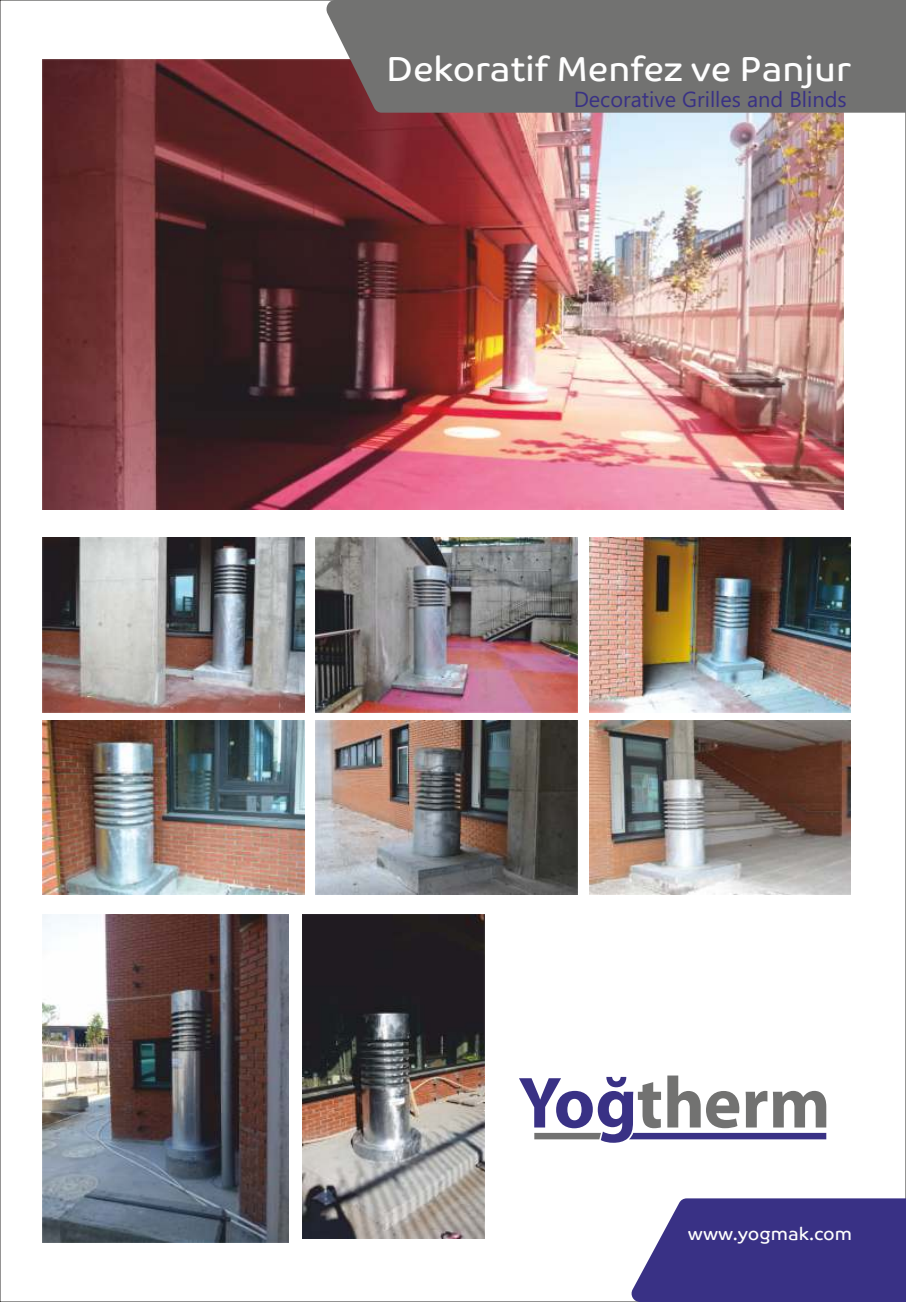
<style>
.page{position:relative;width:906px;height:1302px;background:#fff}
.page>*{position:absolute;margin:0;border:0;box-sizing:border-box;transform-origin:0 0}
.t1{font:34.8px "Co Text Corp";color:#fefefe}
.t2{font:21.75px "Ebrima";color:#393185}
.t3{font:18px "Co Text Corp";color:#fefefe}
</style>
<div class="page">
<img style="left:43px;top:59px;width:800px;height:450px">
<img style="left:302px;top:914px;width:182px;height:323px">
<img style="left:43px;top:914px;width:245px;height:328px">
<img style="left:316px;top:538px;width:261px;height:174px">
<img style="left:43px;top:538px;width:261px;height:174px">
<img style="left:589px;top:720px;width:261px;height:174px">
<img style="left:589px;top:538px;width:261px;height:174px">
<img style="left:316px;top:720px;width:261px;height:174px">
<img style="left:43px;top:720px;width:261px;height:174px">
<div style="left:326px;top:0;width:580px;height:113px;background:#727271"></div>
<svg style="left:631px;top:1198px;width:275px;height:103px"></svg>
<svg style="left:519px;top:1075px;width:307px;height:67px"></svg>
<h1 class="t1" style="left:386px;top:55px;width:466px">Dekoratif Menfez ve Panjur</h1>
<p class="t2" style="left:573px;top:91px;width:275px">Decorative Grilles and Blinds</p>
<p class="t3" style="left:688px;top:1226px;width:165px">www.yogmak.com</p>
</div>
